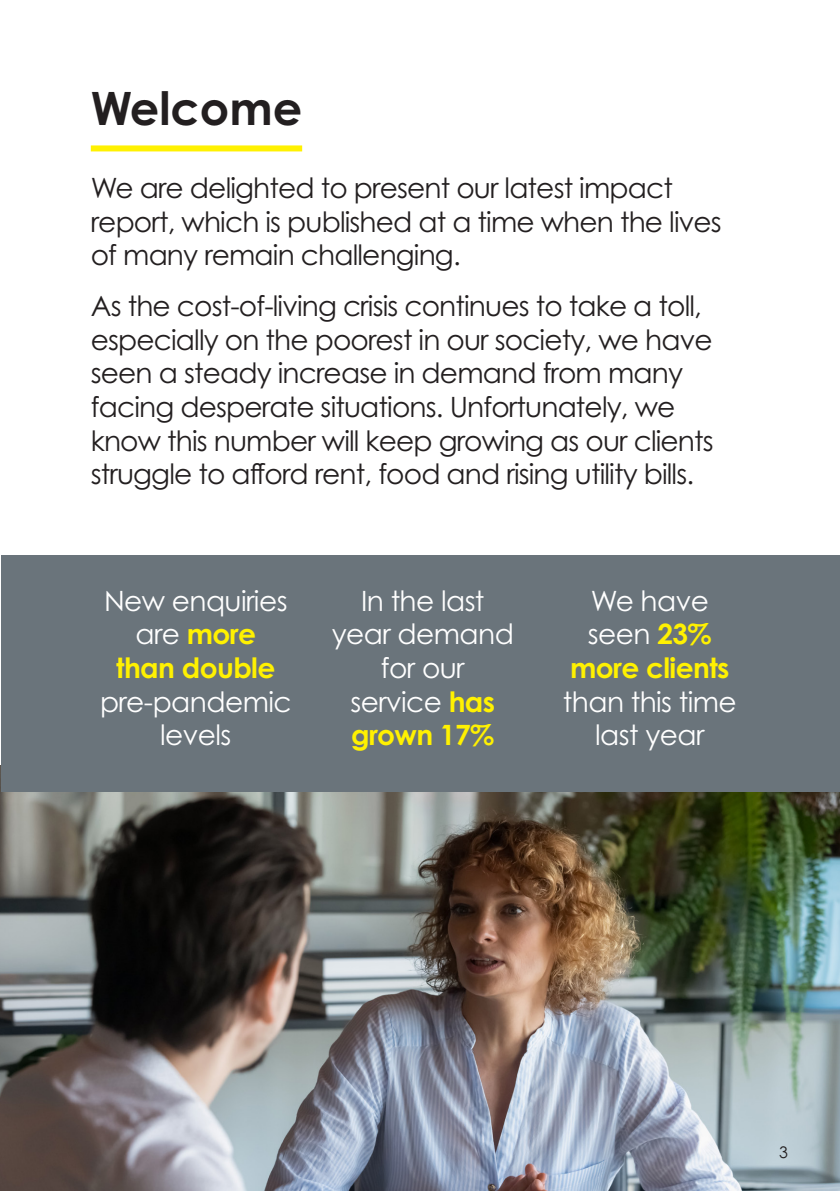
<style>
.page{position:relative;width:840px;height:1191px;background:#fff}
.page>*{position:absolute;margin:0;border:0;box-sizing:border-box;transform-origin:0 0}
.t1{font:700 46px "Century Gothic Pro";color:#231f20}
.t2{font:28px/33.6px "Century Gothic Pro";letter-spacing:-.03em;color:#231f20}
.t3{font:28px/33.6px "Century Gothic Pro";letter-spacing:-.02em;color:#fff;text-align:center}
.t4{font:16px "Century Gothic Pro";color:#231f20}
.s1{font-weight:700;color:#fff101}
</style>
<div class="page">
<img style="left:0;top:765px;width:839px;height:426px">
<div style="left:91px;top:145px;width:211px;height:6px;background:#fff101"></div>
<div style="left:1px;top:555px;width:838px;height:236px;background:#6a747b"></div>
<p class="t1" style="left:91px;top:80px;width:213px">Welcome</p>
<p class="t2" style="left:91px;top:171px;width:632px">We are delighted to present our latest impact report, which is published at a time when the lives of many remain challenging.</p>
<p class="t2" style="left:91px;top:289px;width:624px">As the cost-of-living crisis continues to take a toll, especially on the poorest in our society, we have seen a steady increase in demand from many facing desperate situations. Unfortunately, we know this number will keep growing as our clients struggle to afford rent, food and rising utility bills.</p>
<p class="t3" style="left:100px;top:583px;width:193px">New enquiries are <span class="s1">more<br>than double </span>pre-pandemic levels</p>
<p class="t3" style="left:331px;top:583px;width:183px">In the last year demand for our service <span class="s1">has grown 17%</span></p>
<p class="t3" style="left:562px;top:583px;width:175px">We have seen <span class="s1">23% more clients </span>than this time last year</p>
<p class="t4" style="left:778px;top:1142px;width:10px">3</p>
</div>
